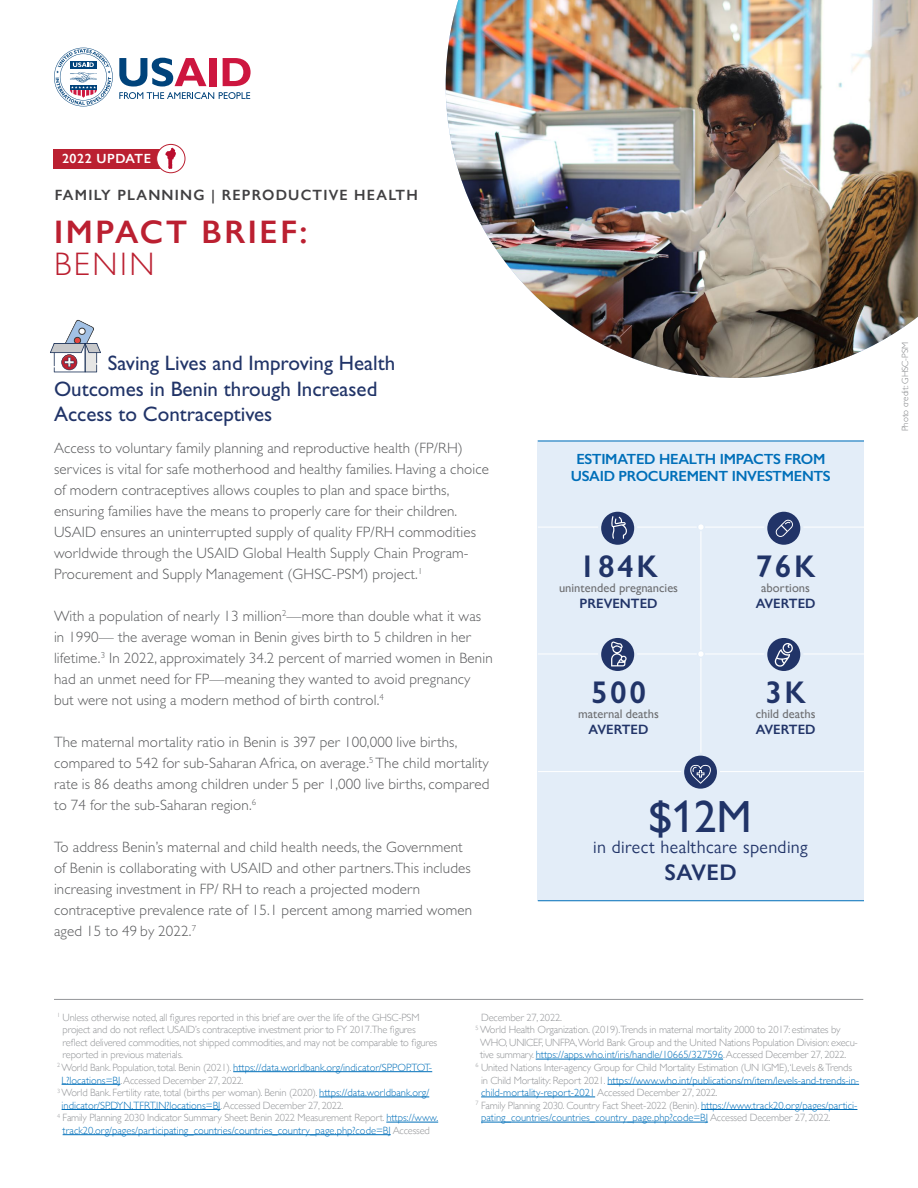
<style>
.page{position:relative;width:918px;height:1188px;background:#fff}
.page>*{position:absolute;margin:0;border:0;box-sizing:border-box;transform-origin:0 0}
.t1{font:500 45px "Gill Sans Nova";color:#213468}
.t2{font:600 32.55px/32.5px "Gill Sans Nova";letter-spacing:.08em;color:#bb2031}
.t3{font:600 31.5px "Gill Sans";letter-spacing:.08em;color:#213468}
.t4{font:600 22.5px "Gill Sans Nova";letter-spacing:.02em;color:#213468}
.t5{font:21px/25.2px "Gill Sans Std";color:#213468}
.t6{font:18px "Gill Sans Nova";letter-spacing:.02em;color:#213468}
.t7{font:300 15px/21px "Gill Sans Std";letter-spacing:.01em;color:#58595b}
.t8{font:600 14.85px/17px "Gill Sans";letter-spacing:-.02em;color:#006fb9;text-align:center}
.t9{font:600 14.85px "Gill Sans Nova";letter-spacing:.08em;color:#414042}
.t10{font:600 13.5px "Gill Sans Nova";color:#213468}
.t11{font:600 13.2px "Gill Sans Nova";letter-spacing:.04em;color:#fff}
.t12{font:500 12.45px "Gill Sans Nova";color:#6d6e71}
.t13{font:300 10.5px "Gill Sans";letter-spacing:-.02em;color:#939598}
.t14{font:300 10.5px "Gill Sans";color:#006fb9}
.t15{font:300 9px "Gill Sans";color:#808285}
.s1{font-family:"Gill Sans";font-weight:300}
.s2{color:#939598}
.s3{color:#006fb9}
</style>
<div class="page">
<div style="left:538px;top:441px;width:326px;height:460px;background:#e3edf8"></div>
<hr style="left:701px;top:528px;width:1px;height:231px;background:#fff">
<hr style="left:538px;top:900px;width:326px;height:1px;background:#006fb9">
<hr style="left:538px;top:441px;width:326px;height:1px;background:#006fb9">
<hr style="left:54px;top:999px;width:809px;height:1px;background:#939598">
<hr style="left:538px;top:527px;width:326px;height:1px;background:#fff">
<div style="left:697px;top:523px;width:8px;height:8px;border:2px solid #e3edf8;border-radius:50%"></div>
<svg style="left:600px;top:510px;width:36px;height:36px"></svg>
<div style="left:598px;top:509px;width:39px;height:39px;border:3px solid #e3edf8;border-radius:50%"></div>
<svg style="left:611px;top:516px;width:16px;height:23px"></svg>
<svg style="left:766px;top:510px;width:36px;height:36px"></svg>
<div style="left:764px;top:509px;width:39px;height:39px;border:3px solid #e3edf8;border-radius:50%"></div>
<svg style="left:775px;top:519px;width:18px;height:18px"></svg>
<hr style="left:538px;top:771px;width:326px;height:1px;background:#fff">
<svg style="left:683px;top:754px;width:35px;height:36px"></svg>
<div style="left:681px;top:753px;width:39px;height:39px;border:3px solid #e3edf8;border-radius:50%"></div>
<svg style="left:690px;top:765px;width:21px;height:19px"></svg>
<hr style="left:538px;top:654px;width:326px;height:1px;background:#fff">
<div style="left:697px;top:650px;width:8px;height:8px;border:2px solid #e3edf8;border-radius:50%"></div>
<svg style="left:600px;top:636px;width:36px;height:36px"></svg>
<div style="left:598px;top:635px;width:39px;height:39px;border:3px solid #e3edf8;border-radius:50%"></div>
<svg style="left:766px;top:636px;width:36px;height:36px"></svg>
<div style="left:764px;top:635px;width:39px;height:39px;border:3px solid #e3edf8;border-radius:50%"></div>
<svg style="left:611px;top:641px;width:16px;height:25px"></svg>
<svg style="left:775px;top:643px;width:18px;height:24px"></svg>
<hr style="left:536px;top:1059px;width:187px;height:1px;background:#006fb9">
<hr style="left:233px;top:1071px;width:199px;height:1px;background:#006fb9">
<hr style="left:62px;top:1084px;width:58px;height:1px;background:#006fb9">
<hr style="left:607px;top:1084px;width:252px;height:1px;background:#006fb9">
<hr style="left:319px;top:1097px;width:110px;height:1px;background:#006fb9">
<hr style="left:481px;top:1097px;width:114px;height:1px;background:#006fb9">
<hr style="left:62px;top:1109px;width:158px;height:1px;background:#006fb9">
<hr style="left:701px;top:1109px;width:156px;height:1px;background:#006fb9">
<hr style="left:386px;top:1122px;width:52px;height:1px;background:#006fb9">
<hr style="left:481px;top:1122px;width:227px;height:1px;background:#006fb9">
<hr style="left:63px;top:1134px;width:328px;height:1px;background:#006fb9">
<svg style="left:119px;top:58px;width:132px;height:41px"></svg>
<svg style="left:54px;top:48px;width:59px;height:58px"></svg>
<div style="left:54px;top:149px;width:119px;height:19px;background:#bb2031"></div>
<div style="left:157px;top:144px;width:28px;height:29px;background:#fff;border-radius:50%"></div>
<div style="left:156px;top:144px;width:29px;height:29px;border:1px solid #bb2031;border-radius:50%"></div>
<svg style="left:165px;top:148px;width:11px;height:21px"></svg>
<svg style="left:50px;top:319px;width:51px;height:53px"></svg>
<img style="left:446px;top:0;width:472px;height:378px">
<p class="t11" style="left:62px;top:150px;width:90px">2022 UPDATE</p>
<p class="t9" style="left:55px;top:186px;width:365px">FAMILY PLANNING | REPRODUCTIVE HEALTH</p>
<h1 class="t2" style="left:54px;top:215px;width:255px">IMPACT BRIEF:<br><span class="s1">BENIN</span></h1>
<p class="t5" style="left:54px;top:351px;width:343px;text-indent:54px">Saving Lives and Improving Health<br>Outcomes in Benin through Increased<br>Access to Contraceptives</p>
<p class="t7" style="left:54px;top:438px;width:437px">Access to voluntary family planning and reproductive health (FP/RH) services is vital for safe motherhood and healthy families. Having a choice of modern contraceptives allows couples to plan and space births, ensuring families have the means to properly care for their children.<br>USAID ensures an uninterrupted supply of quality FP/RH commodities worldwide through the USAID Global Health Supply Chain Program-Procurement and Supply Management (GHSC-PSM) project.<sup>1</sup></p>
<p class="t7" style="left:54px;top:606px;width:440px">With a population of nearly 13 million<sup>2</sup>—more than double what it was in 1990— the average woman in Benin gives birth to 5 children in her lifetime.<sup>3</sup> In 2022, approximately 34.2 percent of married women in Benin had an unmet need for FP—meaning they wanted to avoid pregnancy but were not using a modern method of birth control.<sup>4</sup></p>
<p class="t7" style="left:54px;top:732px;width:437px">The maternal mortality ratio in Benin is 397 per 100,000 live births, compared to 542 for sub-Saharan Africa, on average.<sup>5</sup> The child mortality rate is 86 deaths among children under 5 per 1,000 live births, compared to 74 for the sub-Saharan region.<sup>6</sup></p>
<p class="t7" style="left:54px;top:837px;width:420px">To address Benin’s maternal and child health needs, the Government of Benin is collaborating with USAID and other partners.This includes increasing investment in FP/ RH to reach a projected modern contraceptive prevalence rate of 15.1 percent among married women aged 15 to 49 by 2022.<sup>7</sup></p>
<h2 class="t8" style="left:571px;top:450px;width:261px">ESTIMATED HEALTH IMPACTS FROM<br>USAID PROCUREMENT INVESTMENTS</h2>
<p class="t3" style="left:579px;top:547px;width:80px">184K</p>
<p class="t3" style="left:756px;top:547px;width:61px">76K</p>
<p class="t12" style="left:559px;top:580px;width:121px">unintended pregnancies</p>
<p class="t12" style="left:761px;top:580px;width:50px">abortions</p>
<p class="t10" style="left:580px;top:595px;width:79px">PREVENTED</p>
<p class="t10" style="left:756px;top:595px;width:61px">AVERTED</p>
<p class="t3" style="left:591px;top:673px;width:56px">500</p>
<p class="t3" style="left:765px;top:673px;width:42px">3K</p>
<p class="t12" style="left:578px;top:706px;width:82px">maternal deaths</p>
<p class="t12" style="left:756px;top:706px;width:61px">child deaths</p>
<p class="t10" style="left:589px;top:721px;width:61px">AVERTED</p>
<p class="t10" style="left:756px;top:721px;width:61px">AVERTED</p>
<p class="t1" style="left:649px;top:789px;width:104px">$12M</p>
<p class="t6" style="left:593px;top:836px;width:216px">in direct healthcare spending</p>
<p class="t4" style="left:664px;top:859px;width:74px">SAVED</p>
<p class="t13" style="left:57px;top:1009px;width:364px"><sup>1</sup> Unless otherwise noted, all figures reported in this brief are over the life of the GHSC-PSM</p>
<p class="t13" style="left:481px;top:1009px;width:82px">December 27, 2022.</p>
<p class="t13" style="left:63px;top:1021px;width:355px">project and do not reflect USAID’s contraceptive investment prior to FY 2017.The figures</p>
<p class="t13" style="left:476px;top:1021px;width:367px"><sup>5</sup> World Health Organization. (2019).Trends in maternal mortality 2000 to 2017: estimates by</p>
<p class="t13" style="left:63px;top:1034px;width:376px">reflect delivered commodities, not shipped commodities, and may not be comparable to figures</p>
<p class="t13" style="left:480px;top:1034px;width:379px">WHO, UNICEF, UNFPA,World Bank Group and the United Nations Population Division: execu-</p>
<p class="t13" style="left:63px;top:1047px;width:122px">reported in previous materials.</p>
<p class="t14" style="left:480px;top:1047px;width:368px"><span class="s2">tive summary.</span> https://apps.who.int/iris/handle/10665/327596<span class="s2">.Accessed December 27, 2022.</span></p>
<p class="t14" style="left:57px;top:1059px;width:377px"><sup>2</sup> <span class="s2">World Bank. Population, total. Benin (2021).</span> https://data.worldbank.org/indicator/SP.POP.TOT-</p>
<p class="t13" style="left:476px;top:1059px;width:378px"><sup>6</sup> United Nations Inter-agency Group for Child Mortality Estimation (UN IGME),‘Levels &amp; Trends</p>
<p class="t13" style="left:62px;top:1072px;width:184px"><span class="s3">L?locations=BJ</span>.Accessed December 27, 2022.</p>
<p class="t14" style="left:481px;top:1072px;width:380px"><span class="s2">in Child Mortality: Report 2021.</span> https://www.who.int/publications/m/item/levels-and-trends-in-</p>
<p class="t13" style="left:57px;top:1084px;width:374px"><sup>3</sup> World Bank. Fertility rate, total (births per woman). Benin (2020). <span class="s3">https://data.worldbank.org/</span></p>
<p class="t14" style="left:481px;top:1084px;width:238px">child-mortality-report-2021 <span class="s2">Accessed December 27, 2022.</span></p>
<p class="t14" style="left:62px;top:1097px;width:284px">indicator/SP.DYN.TFRT.IN?locations=BJ<span class="s2">.Accessed December 27, 2022.</span></p>
<p class="t13" style="left:476px;top:1097px;width:383px"><sup>7</sup> Family Planning 2030. Country Fact Sheet-2022 (Benin). <span class="s3">https://www.track20.org/pages/partici-</span></p>
<p class="t13" style="left:57px;top:1110px;width:383px"><sup>4</sup> Family Planning 2030 Indicator Summary Sheet: Benin 2022 Measurement Report. <span class="s3">https://www.</span></p>
<p class="t14" style="left:481px;top:1110px;width:351px">pating_countries/countries_country_page.php?code=BJ <span class="s2">Accessed December 27, 2022.</span></p>
<p class="t14" style="left:63px;top:1122px;width:369px">track20.org/pages/participating_countries/countries_country_page.php?code=BJ <span class="s2">Accessed</span></p>
<p class="t15" style="left:898px;top:431px;width:91px;rotate:-90deg">Photo credit: GHSC-PSM</p>
</div>
